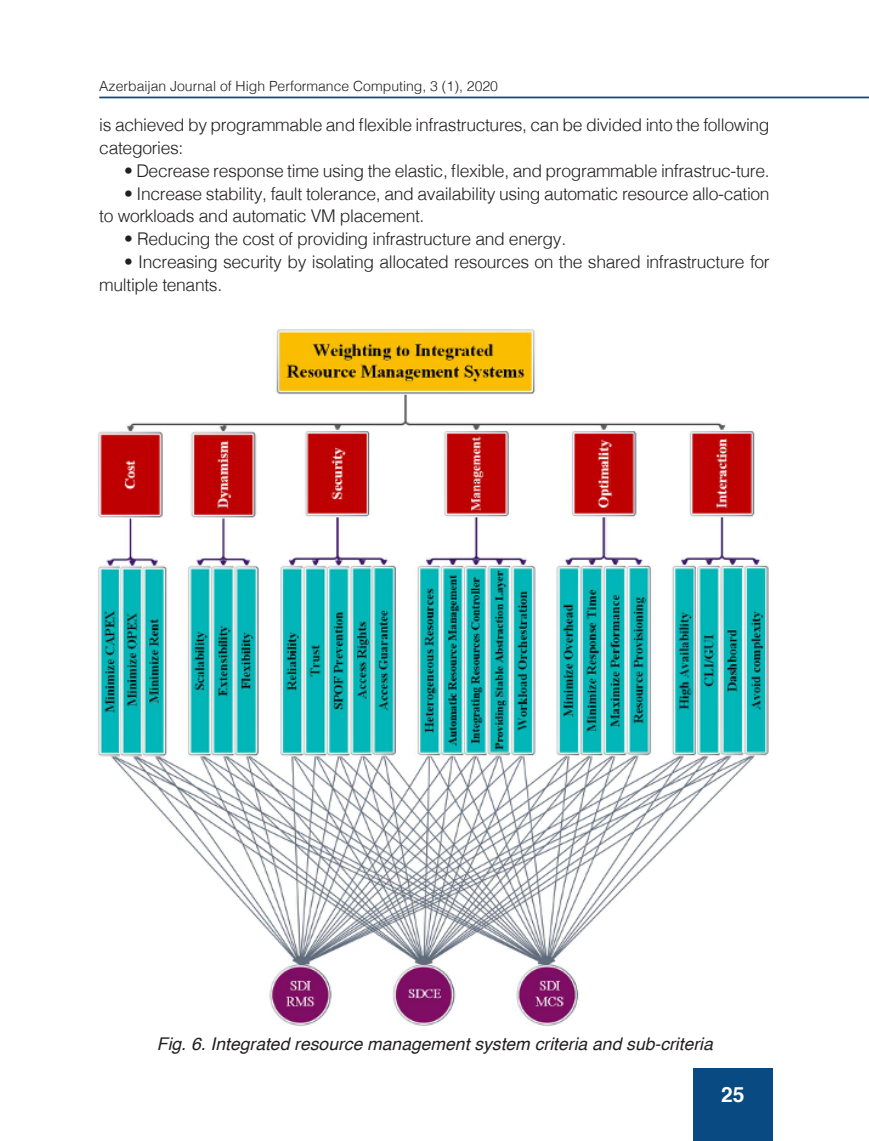
<style>
.page{position:relative;width:869px;height:1141px;background:#fff}
.page>*{position:absolute;margin:0;border:0;box-sizing:border-box;transform-origin:0 0}
.t1{font:700 21px "Helvetica";color:#fff}
.t2{font:300 17.5px/22.8px "Helvetica";letter-spacing:-.02em;color:#231f20}
.t3{font:italic 17.5px "Helvetica";color:#231f20}
.t4{font:300 14px "Helvetica";color:#231f20}
</style>
<div class="page">
<div style="left:693px;top:1068px;width:79px;height:73px;background:#084a81"></div>
<hr style="left:99px;top:97px;width:769px;height:1px;background:#084a81">
<img style="left:97px;top:329px;width:672px;height:697px">
<p class="t4" style="left:99px;top:75px;width:400px">Azerbaijan Journal of High Performance Computing, 3 (1), 2020</p>
<p class="t2" style="left:99px;top:112px;width:671px">is achieved by programmable and flexible infrastructures, can be divided into the following categories:</p>
<p class="t2" style="left:124px;top:158px;width:646px">• Decrease response time using the elastic, flexible, and programmable infrastruc-ture.</p>
<p class="t2" style="left:99px;top:181px;width:671px;text-indent:25px">• Increase stability, fault tolerance, and availability using automatic resource allo-cation to workloads and automatic VM placement.</p>
<p class="t2" style="left:124px;top:226px;width:443px">• Reducing the cost of providing infrastructure and energy.</p>
<p class="t2" style="left:99px;top:249px;width:671px;text-indent:25px">• Increasing security by isolating allocated resources on the shared infrastructure for multiple tenants.</p>
<p class="t3" style="left:157px;top:1030px;width:557px">Fig. 6. Integrated resource management system criteria and sub-criteria</p>
<p class="t1" style="left:720px;top:1078px;width:25px">25</p>
</div>
